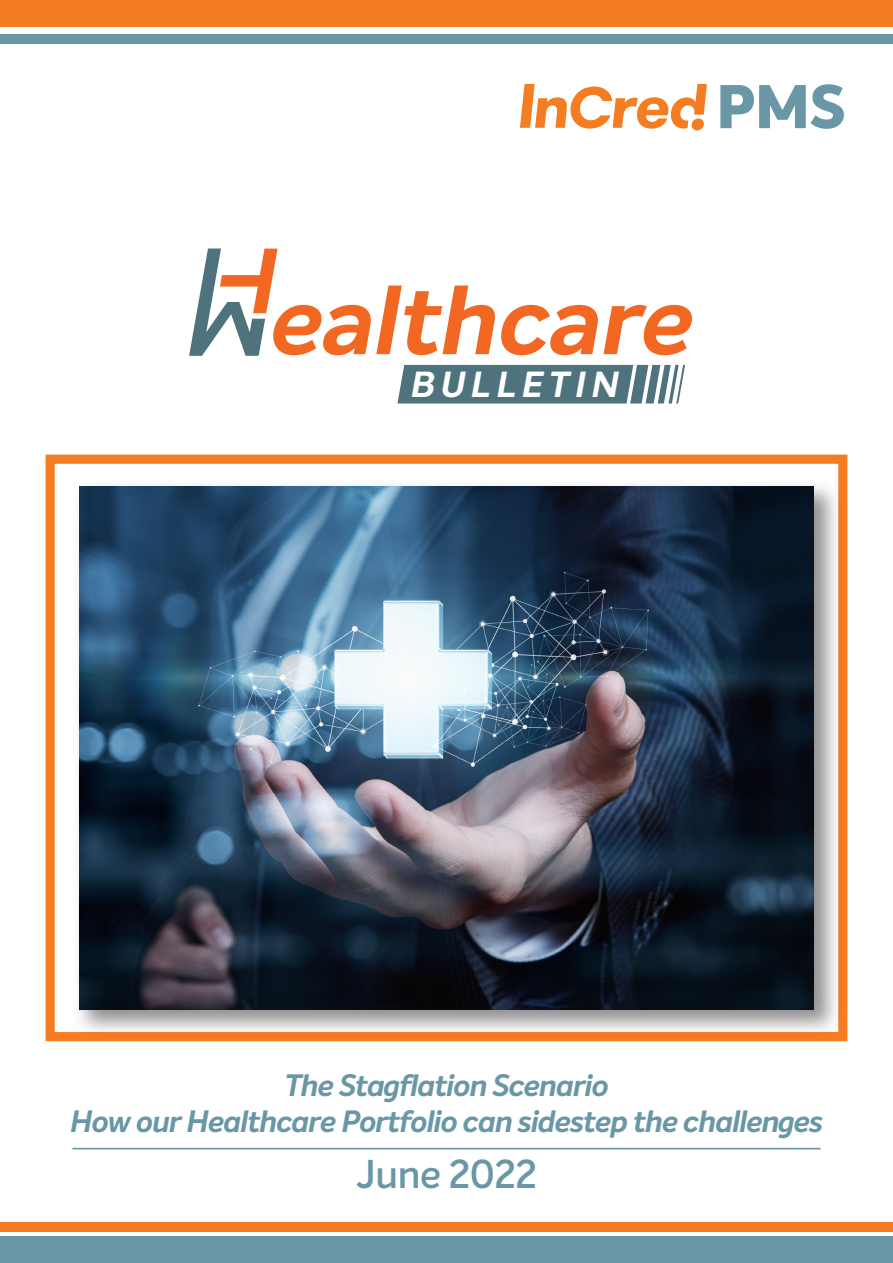
<style>
.page{position:relative;width:893px;height:1263px;background:#fff}
.page>*{position:absolute;margin:0;border:0;box-sizing:border-box;transform-origin:0 0}
.t1{font:italic 700 96px "Intelo Alt";color:#f26823}
.t2{font:800 60.3px "Intelo Alt";color:#6997a6}
.t3{font:600 39.3px "Intelo";letter-spacing:-.01em;color:#6997a6}
.t4{font:italic 700 35.55px "Intelo Alt";color:#fff}
.t5{font:italic 700 30.3px/36px "Intelo";letter-spacing:-.025em;color:#6997a6;text-align:center}
</style>
<div class="page">
<hr style="left:72px;top:1148px;width:748px;height:1px;background:#6997a6">
<div style="left:0;top:1237px;width:893px;height:26px;background:#6997a6"></div>
<div style="left:0;top:0;width:893px;height:26px;background:#f47c21"></div>
<div style="left:0;top:35px;width:893px;height:9px;background:#6997a6"></div>
<div style="left:0;top:1222px;width:893px;height:9px;background:#f47c21"></div>
<div style="left:46px;top:455px;width:801px;height:586px;border:9px solid #f47c21"></div>
<img style="left:67px;top:473px;width:781px;height:569px">
<img style="left:79px;top:487px;width:735px;height:522px">
<svg style="left:520px;top:84px;width:187px;height:46px"></svg>
<svg style="left:189px;top:248px;width:89px;height:108px"></svg>
<svg style="left:397px;top:365px;width:288px;height:38px;background:#5f8088"></svg>
<h2 class="t2" style="left:716px;top:68px;width:130px">PMS</h2>
<h1 class="t1" style="left:266px;top:259px;width:447px">ealthcare</h1>
<p class="t4" style="left:409px;top:362px;width:218px">BULLETIN</p>
<p class="t5" style="left:70px;top:1068px;width:754px">The Stagflation Scenario<br>How our Healthcare Portfolio can sidestep the challenges</p>
<p class="t3" style="left:357px;top:1150px;width:182px">June 2022</p>
</div>
